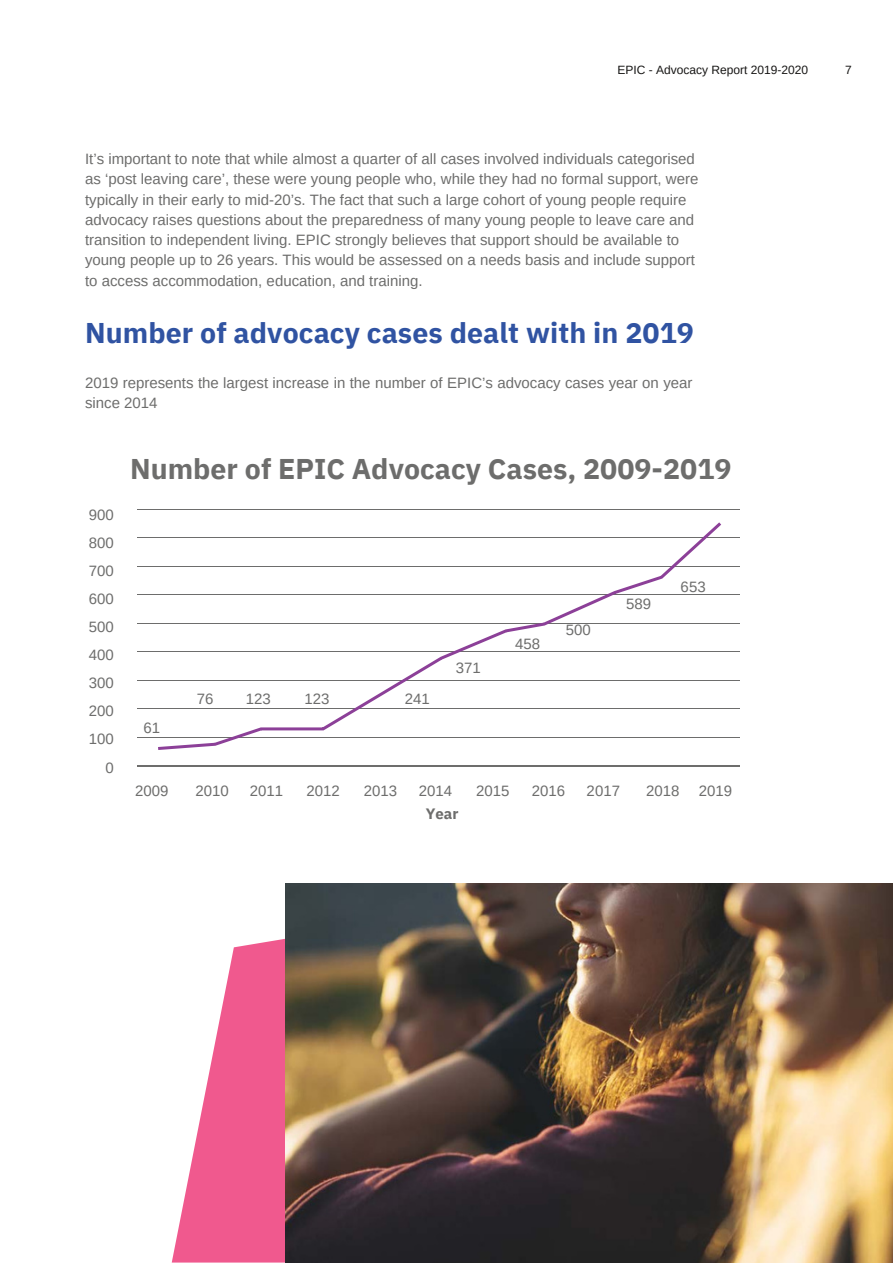
<style>
.page{position:relative;width:893px;height:1264px;background:#fff}
.page>*{position:absolute;margin:0;border:0;box-sizing:border-box;transform-origin:0 0}
.t1{font:700 28.5px "IBM Plex Sans";letter-spacing:.005em;color:#3053a2}
.t2{font:700 28.5px "IBM Plex Sans";color:#6d6d6c}
.t3{font:15px/28px "Arimo";color:#6d6d6c}
.t4{font:700 15px "IBM Plex Sans";color:#6d6d6c}
.t5{font:12px "Arimo";color:#171615}
</style>
<div class="page">
<hr style="left:137px;top:764px;width:602px;height:2px;background:#6d6d6c">
<hr style="left:137px;top:508px;width:602px;height:1px;background:#6d6d6c">
<hr style="left:137px;top:623px;width:602px;height:1px;background:#6d6d6c">
<hr style="left:137px;top:565px;width:602px;height:1px;background:#6d6d6c">
<hr style="left:137px;top:680px;width:602px;height:1px;background:#6d6d6c">
<hr style="left:137px;top:737px;width:602px;height:1px;background:#6d6d6c">
<hr style="left:137px;top:537px;width:602px;height:1px;background:#6d6d6c">
<hr style="left:137px;top:651px;width:602px;height:1px;background:#6d6d6c">
<hr style="left:137px;top:594px;width:602px;height:1px;background:#6d6d6c">
<hr style="left:137px;top:708px;width:602px;height:1px;background:#6d6d6c">
<svg style="left:158px;top:522px;width:563px;height:228px"></svg>
<svg style="left:172px;top:938px;width:113px;height:324px;fill:#f0598e"></svg>
<img style="left:285px;top:883px;width:607px;height:379px">
<p class="t5" style="left:617px;top:63px;width:192px">EPIC - Advocacy Report 2019-2020</p>
<p class="t5" style="left:845px;top:63px;width:8px">7</p>
<p class="t3" style="left:85px;top:149px;width:614px;line-height:20.2px">It’s important to note that while almost a quarter of all cases involved individuals categorised as ‘post leaving care’, these were young people who, while they had no formal support, were typically in their early to mid-20’s. The fact that such a large cohort of young people require advocacy raises questions about the preparedness of many young people to leave care and transition to independent living. EPIC strongly believes that support should be available to young people up to 26 years. This would be assessed on a needs basis and include support to access accommodation, education, and training.</p>
<h1 class="t1" style="left:85px;top:314px;width:610px">Number of advocacy cases dealt with in 2019</h1>
<p class="t3" style="left:85px;top:372px;width:609px;line-height:20.2px">2019 represents the largest increase in the number of EPIC’s advocacy cases year on year since 2014</p>
<p class="t3" style="left:89px;top:500px;width:26px;text-align:right">900<br>800<br>700<br>600<br>500<br>400<br>300<br>200<br>100<br>0</p>
<h1 class="t2" style="left:130px;top:449px;width:603px">Number of EPIC Advocacy Cases, 2009-2019</h1>
<p class="t3" style="left:143px;top:713px;width:18px">61</p>
<p class="t3" style="left:135px;top:776px;width:35px">2009</p>
<p class="t3" style="left:197px;top:684px;width:18px">76</p>
<p class="t3" style="left:246px;top:684px;width:26px">123</p>
<p class="t3" style="left:304px;top:684px;width:26px">123</p>
<p class="t3" style="left:405px;top:684px;width:26px">241</p>
<p class="t3" style="left:456px;top:653px;width:26px">371</p>
<p class="t3" style="left:515px;top:630px;width:26px">458</p>
<p class="t3" style="left:566px;top:616px;width:26px">500</p>
<p class="t3" style="left:626px;top:590px;width:26px">589</p>
<p class="t3" style="left:680px;top:573px;width:26px">653</p>
<p class="t3" style="left:195px;top:776px;width:35px">2010</p>
<p class="t3" style="left:250px;top:776px;width:35px">2011</p>
<p class="t3" style="left:306px;top:776px;width:35px">2012</p>
<p class="t3" style="left:364px;top:776px;width:35px">2013</p>
<p class="t3" style="left:418px;top:776px;width:35px">2014</p>
<p class="t4" style="left:425px;top:803px;width:34px">Year</p>
<p class="t3" style="left:476px;top:776px;width:35px">2015</p>
<p class="t3" style="left:531px;top:776px;width:35px">2016</p>
<p class="t3" style="left:586px;top:776px;width:35px">2017</p>
<p class="t3" style="left:646px;top:776px;width:35px">2018</p>
<p class="t3" style="left:698px;top:776px;width:35px">2019</p>
</div>
